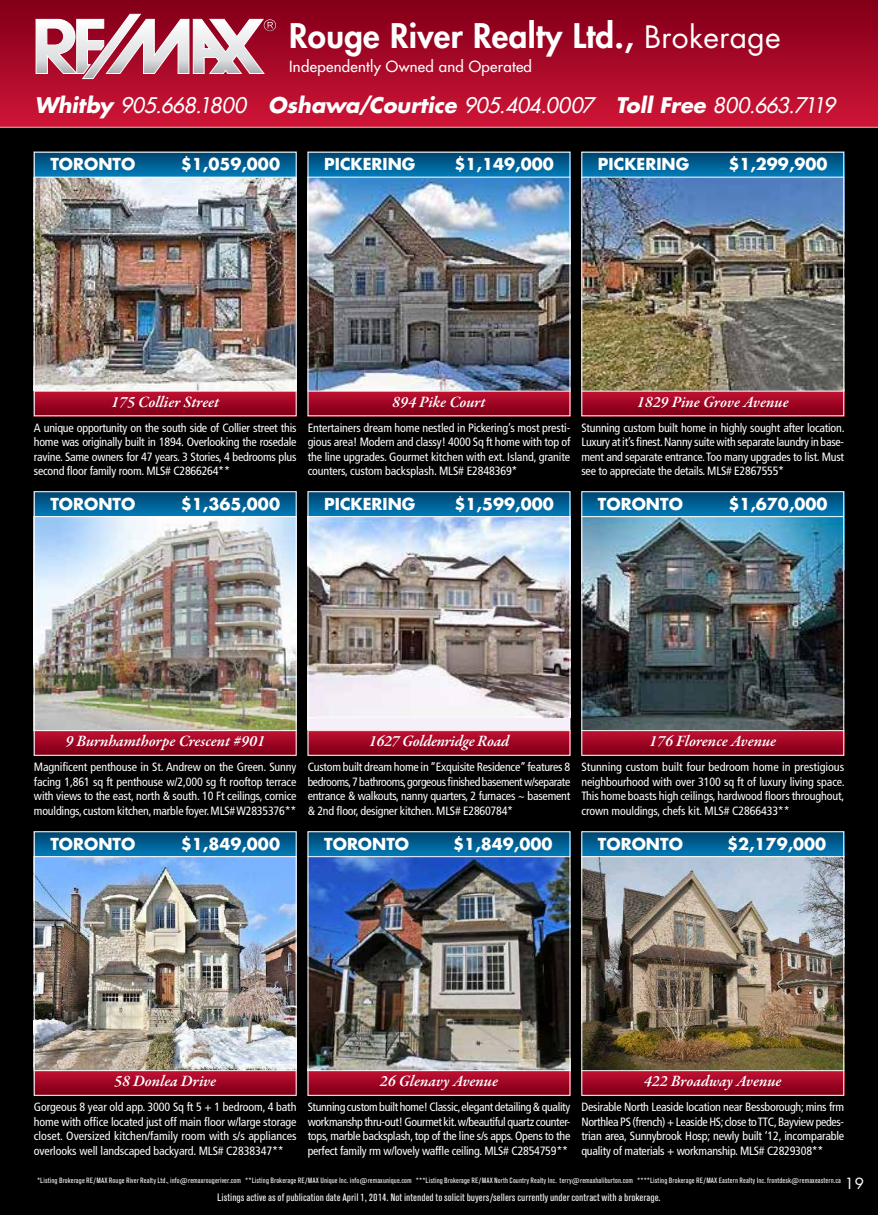
<style>
.page{position:relative;width:878px;height:1215px;background:#fff}
.page>*{position:absolute;margin:0;border:0;box-sizing:border-box;transform-origin:0 0}
.t1{font:800 33px "Futura Std";letter-spacing:.01em;color:#fff}
.t2{font:italic 500 21px "Futura Std";letter-spacing:-.02em;color:#fff}
.t3{font:700 16.05px "Futura Std";color:#fff}
.t4{font:italic 600 16.05px "Garamond Premr Pro";letter-spacing:-.005em;color:#fff}
.t5{font:500 15px "Futura Std";letter-spacing:.02em;color:#fff}
.t6{font:15px "Futura Std";color:#fff}
.t7{font:condensed 12px/14.4px "Frutiger";letter-spacing:-.02em;color:#fff;text-align:justify}
.t8{font:10.5px "Ad Grotesk SB Con";color:#fff}
.t9{font:7.5px "Ad Grotesk SB Con";letter-spacing:.01em;color:#fff}
.s1{font-weight:400;font-size:30px}
.s2{font-weight:700}
</style>
<div class="page">
<div style="left:0;top:0;width:878px;height:129px;background:linear-gradient(to bottom,#810016,#d1183a)"></div>
<svg style="left:35px;top:14px;width:241px;height:66px"></svg>
<div style="left:0;top:128px;width:878px;height:1087px;background:#000"></div>
<hr style="left:0;top:127px;width:878px;height:1px;background:#c7c8ca">
<div style="left:34px;top:831px;width:262px;height:26px;background:linear-gradient(to bottom,#00426b,#007bb7)"></div>
<svg style="left:36px;top:1071px;width:259px;height:23px;background:#a00825"></svg>
<img style="left:36px;top:857px;width:259px;height:213px">
<hr style="left:34px;top:856px;width:262px;height:1px;background:#fff">
<hr style="left:34px;top:1070px;width:263px;height:1px;background:#fff">
<div style="left:34px;top:831px;width:263px;height:265px;border:1px solid #fff"></div>
<div style="left:308px;top:831px;width:262px;height:26px;background:linear-gradient(to bottom,#00426b,#007bb7)"></div>
<svg style="left:309px;top:1071px;width:259px;height:23px;background:#a00825"></svg>
<img style="left:309px;top:857px;width:259px;height:213px">
<hr style="left:308px;top:856px;width:262px;height:1px;background:#fff">
<hr style="left:308px;top:1070px;width:262px;height:1px;background:#fff">
<div style="left:581px;top:831px;width:263px;height:26px;background:linear-gradient(to bottom,#00426b,#007bb7)"></div>
<svg style="left:583px;top:1071px;width:259px;height:23px;background:#a00825"></svg>
<img style="left:583px;top:857px;width:259px;height:213px">
<hr style="left:581px;top:856px;width:263px;height:1px;background:#fff">
<hr style="left:581px;top:1070px;width:263px;height:1px;background:#fff">
<div style="left:581px;top:831px;width:263px;height:265px;border:1px solid #fff"></div>
<div style="left:308px;top:491px;width:262px;height:26px;background:linear-gradient(to bottom,#00426b,#007bb8)"></div>
<svg style="left:309px;top:731px;width:259px;height:23px;background:#a00725"></svg>
<div style="left:308px;top:517px;width:262px;height:213px;background:#f5eff9"></div>
<img style="left:309px;top:517px;width:259px;height:200px">
<hr style="left:308px;top:516px;width:262px;height:1px;background:#fff">
<hr style="left:308px;top:730px;width:262px;height:1px;background:#fff">
<div style="left:307px;top:491px;width:263px;height:265px;border:1px solid #fff"></div>
<div style="left:34px;top:491px;width:262px;height:26px;background:linear-gradient(to bottom,#00426b,#007bb8)"></div>
<svg style="left:36px;top:731px;width:259px;height:23px;background:#a00725"></svg>
<img style="left:36px;top:517px;width:259px;height:213px">
<hr style="left:34px;top:516px;width:262px;height:1px;background:#fff">
<hr style="left:34px;top:730px;width:263px;height:1px;background:#fff">
<div style="left:34px;top:491px;width:263px;height:265px;border:1px solid #fff"></div>
<div style="left:581px;top:491px;width:263px;height:26px;background:linear-gradient(to bottom,#00426b,#007bb8)"></div>
<svg style="left:583px;top:731px;width:259px;height:23px;background:#a00725"></svg>
<img style="left:583px;top:517px;width:259px;height:213px">
<hr style="left:581px;top:516px;width:263px;height:1px;background:#fff">
<hr style="left:581px;top:730px;width:263px;height:1px;background:#fff">
<div style="left:581px;top:491px;width:263px;height:265px;border:1px solid #fff"></div>
<svg style="left:36px;top:154px;width:259px;height:23px;background:#036397"></svg>
<svg style="left:36px;top:392px;width:259px;height:22px;background:#9f0623"></svg>
<img style="left:36px;top:178px;width:259px;height:213px">
<hr style="left:34px;top:177px;width:262px;height:1px;background:#fff">
<hr style="left:34px;top:391px;width:263px;height:1px;background:#fff">
<div style="left:34px;top:152px;width:263px;height:264px;border:1px solid #fff"></div>
<svg style="left:583px;top:154px;width:259px;height:23px;background:#036397"></svg>
<svg style="left:583px;top:392px;width:259px;height:22px;background:#9f0623"></svg>
<img style="left:583px;top:178px;width:259px;height:213px">
<hr style="left:581px;top:177px;width:263px;height:1px;background:#fff">
<hr style="left:581px;top:391px;width:263px;height:1px;background:#fff">
<div style="left:581px;top:152px;width:263px;height:264px;border:1px solid #fff"></div>
<svg style="left:309px;top:154px;width:259px;height:23px;background:#036397"></svg>
<svg style="left:309px;top:392px;width:259px;height:22px;background:#9f0623"></svg>
<img style="left:309px;top:178px;width:259px;height:213px">
<hr style="left:308px;top:177px;width:262px;height:1px;background:#fff">
<hr style="left:308px;top:391px;width:262px;height:1px;background:#fff">
<h1 class="t1" style="left:289px;top:15px;width:493px">Rouge River Realty Ltd., <span class="s1">Brokerage</span></h1>
<p class="t5" style="left:289px;top:57px;width:244px">Independently Owned and Operated</p>
<h2 class="t2" style="left:35px;top:92px;width:801px"><span class="s2">Whitby</span> 905.668.1800 <span class="s2">Oshawa/Courtice</span> 905.404.0007 <span class="s2">Toll Free</span> 800.663.7119</h2>
<h3 class="t3" style="left:50px;top:153px;width:86px">TORONTO</h3>
<h3 class="t3" style="left:181px;top:153px;width:101px">$1,059,000</h3>
<h3 class="t3" style="left:324px;top:153px;width:93px">PICKERING</h3>
<h3 class="t3" style="left:454px;top:153px;width:101px">$1,149,000</h3>
<h3 class="t3" style="left:598px;top:153px;width:93px">PICKERING</h3>
<h3 class="t3" style="left:728px;top:153px;width:101px">$1,299,900</h3>
<h3 class="t4" style="left:111px;top:392px;width:109px">175 Collier Street</h3>
<h3 class="t4" style="left:392px;top:392px;width:95px">894 Pike Court</h3>
<h3 class="t4" style="left:636px;top:392px;width:153px">1829 Pine Grove Avenue</h3>
<p class="t7" style="left:34px;top:421px;width:264px">A unique opportunity on the south side of Collier street this home was originally built in 1894. Overlooking the rosedale ravine. Same owners for 47 years. 3 Stories, 4 bedrooms plus second floor family room. MLS# C2866264**</p>
<p class="t7" style="left:308px;top:421px;width:264px">Entertainers dream home nestled in Pickering’s most presti&shy;gious area! Modern and classy! 4000 Sq ft home with top of the line upgrades. Gourmet kitchen with ext. Island, granite counters, custom backsplash. MLS# E2848369*</p>
<p class="t7" style="left:581px;top:421px;width:265px">Stunning custom built home in highly sought after location.<br>Luxury at it’s finest. Nanny suite with separate laundry in base&shy;ment and separate entrance. Too many upgrades to list. Must see to appreciate the details. MLS# E2867555*</p>
<h3 class="t3" style="left:50px;top:493px;width:86px">TORONTO</h3>
<h3 class="t3" style="left:181px;top:493px;width:101px">$1,365,000</h3>
<h3 class="t3" style="left:324px;top:493px;width:93px">PICKERING</h3>
<h3 class="t3" style="left:454px;top:493px;width:101px">$1,599,000</h3>
<h3 class="t3" style="left:598px;top:493px;width:86px">TORONTO</h3>
<h3 class="t3" style="left:728px;top:493px;width:101px">$1,670,000</h3>
<h3 class="t4" style="left:65px;top:731px;width:201px">9 Burnhamthorpe Crescent #901</h3>
<h3 class="t4" style="left:369px;top:731px;width:142px">1627 Goldenridge Road</h3>
<h3 class="t4" style="left:649px;top:731px;width:128px">176 Florence Avenue</h3>
<p class="t7" style="left:34px;top:760px;width:264px">Magnificent penthouse in St. Andrew on the Green. Sunny facing 1,861 sq ft penthouse w/2,000 sg ft rooftop terrace with views to the east, north &amp; south. 10 Ft ceilings, cornice mouldings, custom kitchen, marble foyer. MLS# W2835376**</p>
<p class="t7" style="left:308px;top:760px;width:264px">Custom built dream home in “Exquisite Residence” features 8 bedrooms, 7 bathrooms, gorgeous finished basement w/separate entrance &amp; walkouts, nanny quarters, 2 furnaces ~ basement &amp; 2nd floor, designer kitchen. MLS# E2860784*</p>
<p class="t7" style="left:581px;top:760px;width:264px">Stunning custom built four bedroom home in prestigious neighbourhood with over 3100 sq ft of luxury living space.<br>This home boasts high ceilings, hardwood floors throughout, crown mouldings, chefs kit. MLS# C2866433**</p>
<h3 class="t3" style="left:50px;top:833px;width:86px">TORONTO</h3>
<h3 class="t3" style="left:181px;top:833px;width:101px">$1,849,000</h3>
<h3 class="t3" style="left:324px;top:833px;width:86px">TORONTO</h3>
<h3 class="t3" style="left:453px;top:833px;width:101px">$1,849,000</h3>
<h3 class="t3" style="left:598px;top:833px;width:86px">TORONTO</h3>
<h3 class="t3" style="left:727px;top:833px;width:101px">$2,179,000</h3>
<h3 class="t4" style="left:114px;top:1072px;width:104px">58 Donlea Drive</h3>
<p class="t7" style="left:34px;top:1100px;width:264px">Gorgeous 8 year old app. 3000 Sq ft 5 + 1 bedroom, 4 bath home with office located just off main floor w/large storage closet. Oversized kitchen/family room with s/s appliances overlooks well landscaped backyard. MLS# C2838347**</p>
<h3 class="t4" style="left:380px;top:1072px;width:120px">26 Glenavy Avenue</h3>
<p class="t7" style="left:308px;top:1100px;width:264px">Stunning custom built home! Classic, elegant detailing &amp; quality workmanshp thru-out! Gourmet kit. w/beautiful quartz counter&shy;tops, marble backsplash, top of the line s/s apps. Opens to the perfect family rm w/lovely waffle ceiling. MLS# C2854759**</p>
<h3 class="t4" style="left:644px;top:1072px;width:139px">422 Broadway Avenue</h3>
<p class="t7" style="left:581px;top:1100px;width:264px">Desirable North Leaside location near Bessborough; mins frm Northlea PS (french) + Leaside HS; close to TTC, Bayview pedes&shy;trian area, Sunnybrook Hosp; newly built ‘12, incomparable quality of materials + workmanship. MLS# C2829308**</p>
<p class="t9" style="left:37px;top:1176px;width:805px">*Listing Brokerage RE/MAX Rouge River Realty Ltd., info@remaxrougeriver.com **Listing Brokerage RE/MAX Unique Inc. info@remaxunique.com ***Listing Brokerage RE/MAX North Country Realty Inc. terry@remaxhaliburton.com ****Listing Brokerage RE/MAX Eastern Realty Inc. frontdesk@remaxeastern.ca</p>
<p class="t8" style="left:217px;top:1192px;width:445px">Listings active as of publication date April 1, 2014. Not intended to solicit buyers/sellers currently under contract with a brokerage.</p>
<p class="t6" style="left:844px;top:1174px;width:21px">19</p>
</div>
